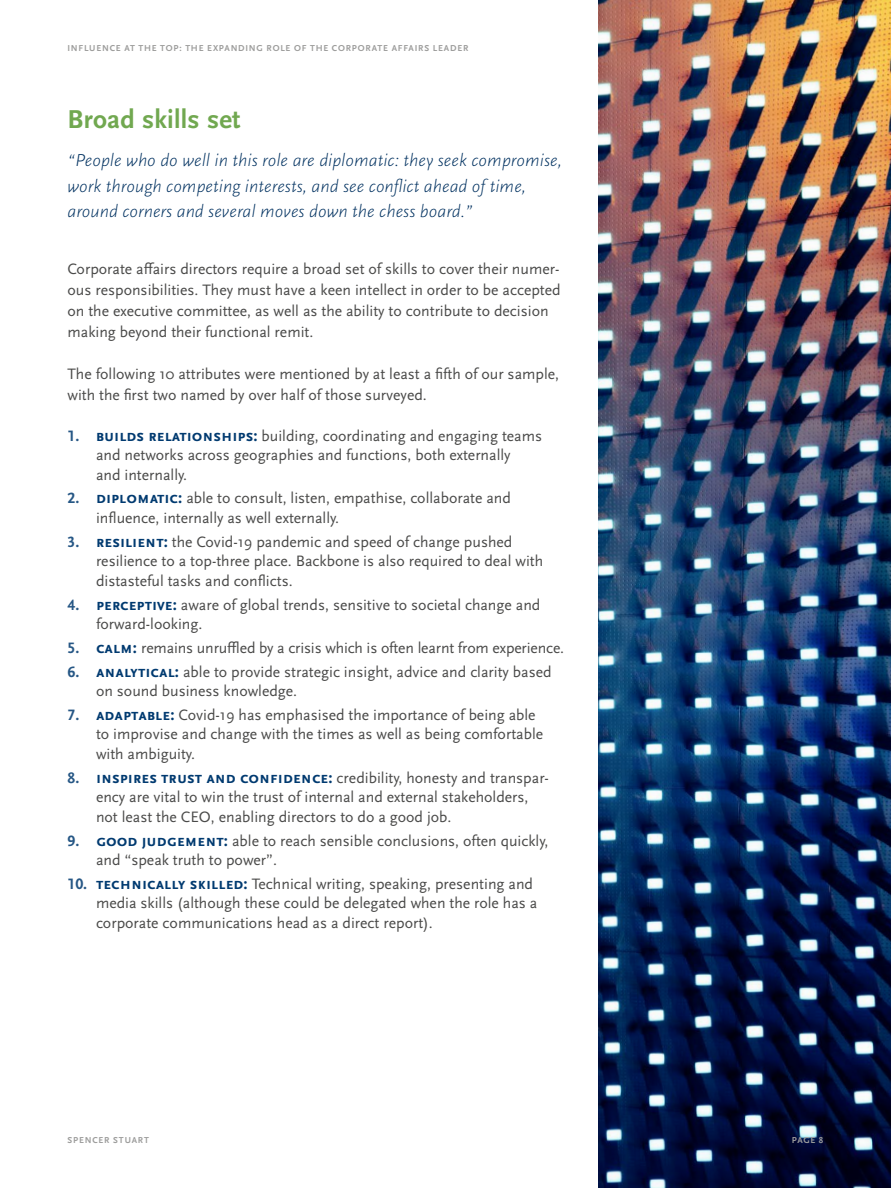
<style>
.page{position:relative;width:891px;height:1188px;background:#fff}
.page>*{position:absolute;margin:0;border:0;box-sizing:border-box;transform-origin:0 0}
.Body-Header_1{font:700 27px "Scala Sans Pro";color:#71a850}
.inline_quote{font:italic 300 18px/25.5px "Scala Sans Pro";color:#003160}
.Body_Text_-_No_Rag{font:15.75px/19.5px "Scala Sans Pro";color:#4a4a49}
.t1{font:700 9px "Scala Sans Pro";letter-spacing:.09em;color:#9d9d9c}
.s1{font-weight:700;color:#265785}
.s2{font-weight:700;font-size:16.5px;color:#003a70}
</style>
<div class="page">
<img style="left:599px;top:0;width:292px;height:1188px">
<p class="t1" style="left:68px;top:43px;width:402px">INFLUENCE AT THE TOP: THE EXPANDING ROLE OF THE CORPORATE AFFAIRS LEADER</p>
<p class="Body-Header_1" style="left:68px;top:103px;width:175px">Broad skills set</p>
<p class="inline_quote" style="left:68px;top:148px;width:496px">“People who do well in this role are diplomatic: they seek compromise, work through competing interests, and see conflict ahead of time, around corners and several moves down the chess board.”</p>
<p class="Body_Text_-_No_Rag" style="left:68px;top:258px;width:495px;line-height:21px">Corporate affairs directors require a broad set of skills to cover their numer&shy;ous responsibilities. They must have a keen intellect in order to be accepted on the executive committee, as well as the ability to contribute to decision making beyond their functional remit.</p>
<p class="Body_Text_-_No_Rag" style="left:68px;top:363px;width:493px;line-height:21px">The following 10 attributes were mentioned by at least a fifth of our sample, with the first two named by over half of those surveyed.</p>
<p class="Body_Text_-_No_Rag" style="left:96px;top:426px;width:448px;text-indent:-28px"><span class="s1">1.</span> <span class="s2">Builds relationships:</span> building, coordinating and engaging teams and networks across geographies and functions, both externally<br>and internally.</p>
<p class="Body_Text_-_No_Rag" style="left:96px;top:488px;width:417px;text-indent:-28px"><span class="s1">2.</span> <span class="s2">Diplomatic:</span> able to consult, listen, empathise, collaborate and influence, internally as well externally.</p>
<p class="Body_Text_-_No_Rag" style="left:96px;top:532px;width:449px;text-indent:-28px"><span class="s1">3.</span> <span class="s2">Resilient:</span> the Covid-19 pandemic and speed of change pushed resilience to a top-three place. Backbone is also required to deal with distasteful tasks and conflicts.</p>
<p class="Body_Text_-_No_Rag" style="left:96px;top:595px;width:446px;text-indent:-28px"><span class="s1">4.</span> <span class="s2">Perceptive:</span> aware of global trends, sensitive to societal change and forward-looking.</p>
<p class="Body_Text_-_No_Rag" style="left:68px;top:638px;width:498px"><span class="s1">5.</span> <span class="s2">Calm:</span> remains unruffled by a crisis which is often learnt from experience.</p>
<p class="Body_Text_-_No_Rag" style="left:96px;top:662px;width:457px;text-indent:-28px"><span class="s1">6.</span> <span class="s2">Analytical:</span> able to provide strategic insight, advice and clarity based on sound business knowledge.</p>
<p class="Body_Text_-_No_Rag" style="left:96px;top:705px;width:449px;text-indent:-28px"><span class="s1">7.</span> <span class="s2">Adaptable:</span> Covid-19 has emphasised the importance of being able to improvise and change with the times as well as being comfortable with ambiguity.</p>
<p class="Body_Text_-_No_Rag" style="left:96px;top:768px;width:455px;text-indent:-28px"><span class="s1">8.</span> <span class="s2">I nspires trust and confidence:</span> credibility, honesty and transpar&shy;ency are vital to win the trust of internal and external stakeholders, not least the CEO, enabling directors to do a good job.</p>
<p class="Body_Text_-_No_Rag" style="left:96px;top:831px;width:454px;text-indent:-28px"><span class="s1">9.</span> <span class="s2">Good judgement:</span> able to reach sensible conclusions, often quickly, and “speak truth to power”.</p>
<p class="Body_Text_-_No_Rag" style="left:96px;top:874px;width:443px;text-indent:-28px"><span class="s1">10.</span> <span class="s2">Technically skilled:</span> Technical writing, speaking, presenting and media skills (although these could be delegated when the role has a corporate communications head as a direct report).</p>
<p class="t1" style="left:68px;top:1135px;width:83px">SPENCER STUART</p>
<p class="t1" style="left:792px;top:1135px;width:33px">PAGE 8</p>
</div>
